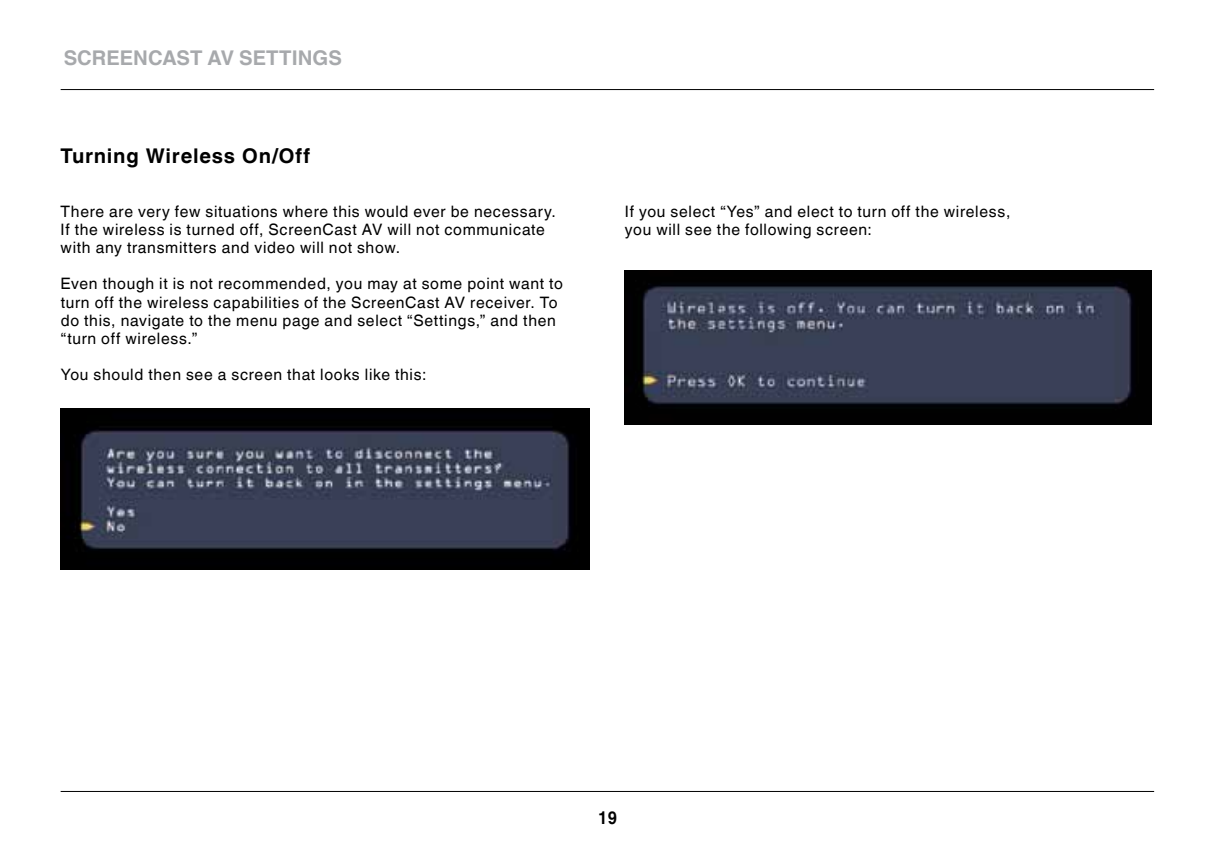
<style>
.page{position:relative;width:1215px;height:852px;background:#fff}
.page>*{position:absolute;margin:0;border:0;box-sizing:border-box;transform-origin:0 0}
.t1{font:700 20.25px "Helvetica World";letter-spacing:.03em;color:#000}
.t2{font:700 20.25px "Helvetica World";color:#a7a9ac}
.t3{font:700 18px "Helvetica World";color:#000;scale:.9 1}
.t4{font:15.75px/18px "Helvetica World";letter-spacing:.045em;color:#000}
</style>
<div class="page">
<hr style="left:61px;top:790px;width:1093px;height:1px;background:#000">
<hr style="left:61px;top:89px;width:1093px;height:1px;background:#000">
<img style="left:61px;top:408px;width:529px;height:160px">
<img style="left:625px;top:270px;width:527px;height:154px">
<p class="t2" style="left:64px;top:46px;width:15px">Scr</p>
<p class="t2" style="left:106px;top:46px;width:237px">eenCast AV Setti ngs</p>
<p class="t1" style="left:61px;top:144px;width:251px">Turning Wireless On/Off</p>
<p class="t4" style="left:61px;top:203px;width:497px">There are very few situations where this would ever be necessary.<br>If the wireless is turned off, ScreenCast AV will not communicate with any transmitters and video will not show.</p>
<p class="t4" style="left:61px;top:275px;width:504px">Even though it is not recommended, you may at some point want to turn off the wireless capabilities of the ScreenCast AV receiver. To do this, navigate to the menu page and select “Settings,” and then “turn off wireless.”</p>
<p class="t4" style="left:61px;top:365px;width:367px">You should then see a screen that looks like this:</p>
<p class="t4" style="left:625px;top:203px;width:387px">If you select “Yes” and elect to turn off the wireless, you will see the following screen:</p>
<p class="t3" style="left:598px;top:806px;width:23px">19</p>
</div>
